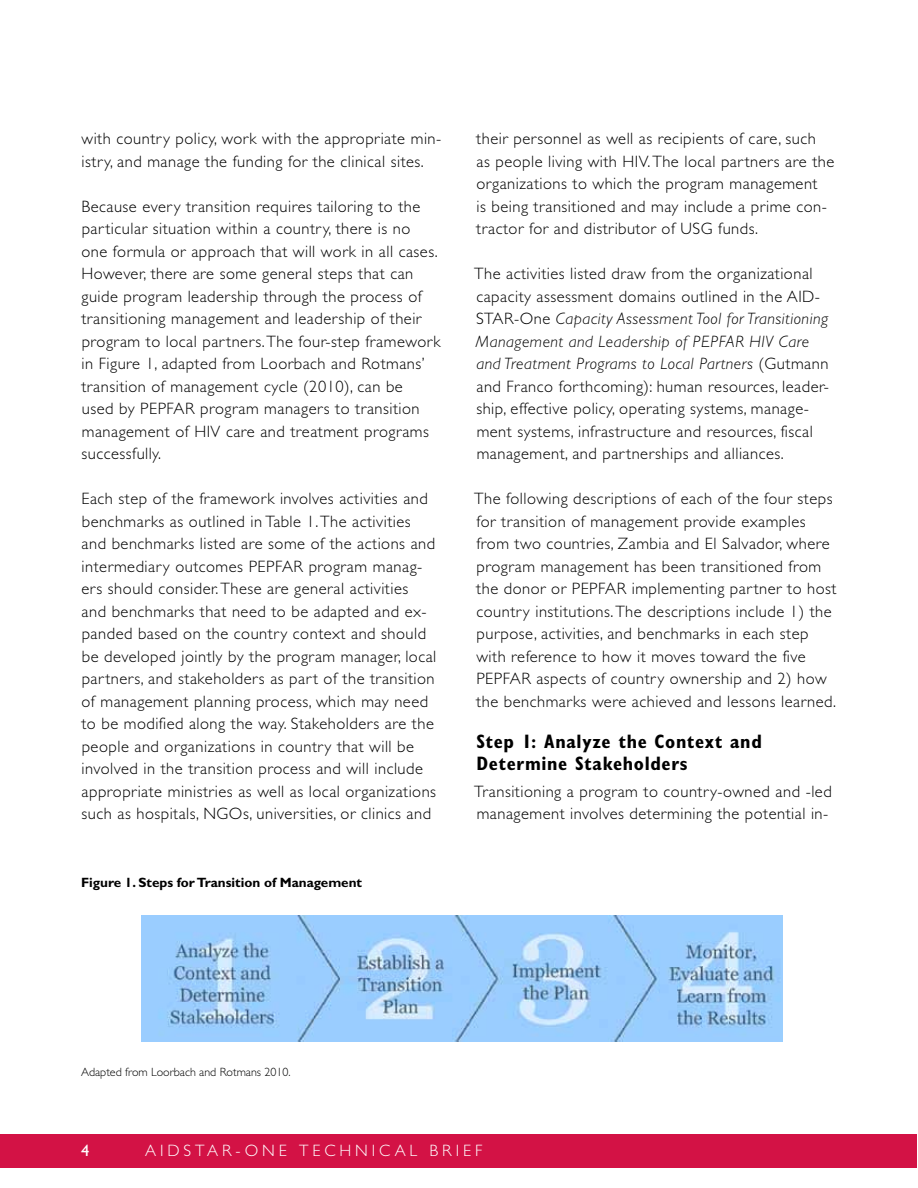
<style>
.page{position:relative;width:918px;height:1188px;background:#fff}
.page>*{position:absolute;margin:0;border:0;box-sizing:border-box;transform-origin:0 0}
.Head_2{font:700 condensed 19.5px/22.5px "Gill Sans Std";letter-spacing:.035em;color:#000}
.Text{font:300 16.5px/22.5px "Gill Sans Std";letter-spacing:.03em;color:#000}
.t1{font:300 16.5px "Gill Sans Std";letter-spacing:.24em;color:#fff}
.t2{font:16.5px "Gill Sans Std";color:#fff}
.t3{font:700 13.5px "Gill Sans Std";color:#000}
.t4{font:300 12px "Gill Sans Std";color:#000}
.s1{font-style:italic}
</style>
<div class="page">
<div style="left:0;top:1134px;width:917px;height:34px;background:#d31245"></div>
<img style="left:142px;top:916px;width:641px;height:125px">
<p class="Text" style="left:82px;top:127px;width:361px">with country policy, work with the appropriate min&shy;istry, and manage the funding for the clinical sites.</p>
<p class="Text" style="left:81px;top:195px;width:361px">Because every transition requires tailoring to the particular situation within a country, there is no<br>one formula or approach that will work in all cases.<br>However, there are some general steps that can guide program leadership through the process of transitioning management and leadership of their program to local partners. The four-step framework in Figure 1, adapted from Loorbach and Rotmans’ transition of management cycle (2010), can be<br>used by PEPFAR program managers to transition management of HIV care and treatment programs successfully.</p>
<p class="Text" style="left:81px;top:487px;width:356px">Each step of the framework involves activities and benchmarks as outlined in Table 1. The activities and benchmarks listed are some of the actions and intermediary outcomes PEPFAR program manag&shy;ers should consider. These are general activities and benchmarks that need to be adapted and ex&shy;panded based on the country context and should be developed jointly by the program manager, local partners, and stakeholders as part of the transition of management planning process, which may need to be modified along the way. Stakeholders are the people and organizations in country that will be involved in the transition process and will include appropriate ministries as well as local organizations such as hospitals, NGOs, universities, or clinics and</p>
<p class="t3" style="left:81px;top:875px;width:283px">Figure 1. Steps for Transition of Management</p>
<p class="Text" style="left:476px;top:127px;width:360px">their personnel as well as recipients of care, such<br>as people living with HIV. The local partners are the organizations to which the program management<br>is being transitioned and may include a prime con&shy;tractor for and distributor of USG funds.</p>
<p class="Text" style="left:474px;top:262px;width:356px">The activities listed draw from the organizational capacity assessment domains outlined in the AID-STAR-One <span class="s1">Capacity Assessment Tool for Transitioning Management and Leadership of PEPFAR HIV Care and Treatment Programs to Local Partners</span> (Gutmann and Franco forthcoming): human resources, leader&shy;ship, effective policy, operating systems, manage&shy;ment systems, infrastructure and resources, fiscal management, and partnerships and alliances.</p>
<p class="Text" style="left:474px;top:487px;width:364px">The following descriptions of each of the four steps for transition of management provide examples from two countries, Zambia and El Salvador, where program management has been transitioned from the donor or PEPFAR implementing partner to host country institutions. The descriptions include 1) the purpose, activities, and benchmarks in each step with reference to how it moves toward the five PEPFAR aspects of country ownership and 2) how the benchmarks were achieved and lessons learned.</p>
<p class="Head_2" style="left:476px;top:730px;width:287px">Step 1: Analyze the Context and<br>Determine Stakeholders</p>
<p class="Text" style="left:474px;top:780px;width:359px">Transitioning a program to country-owned and -led management involves determining the potential in-</p>
<p class="t4" style="left:81px;top:1065px;width:211px">Adapted from Loorbach and Rotmans 2010.</p>
<p class="t2" style="left:81px;top:1141px;width:10px">4</p>
<p class="t1" style="left:145px;top:1142px;width:338px">AIDSTAR-ONE TECHNICAL BRIEF</p>
</div>
